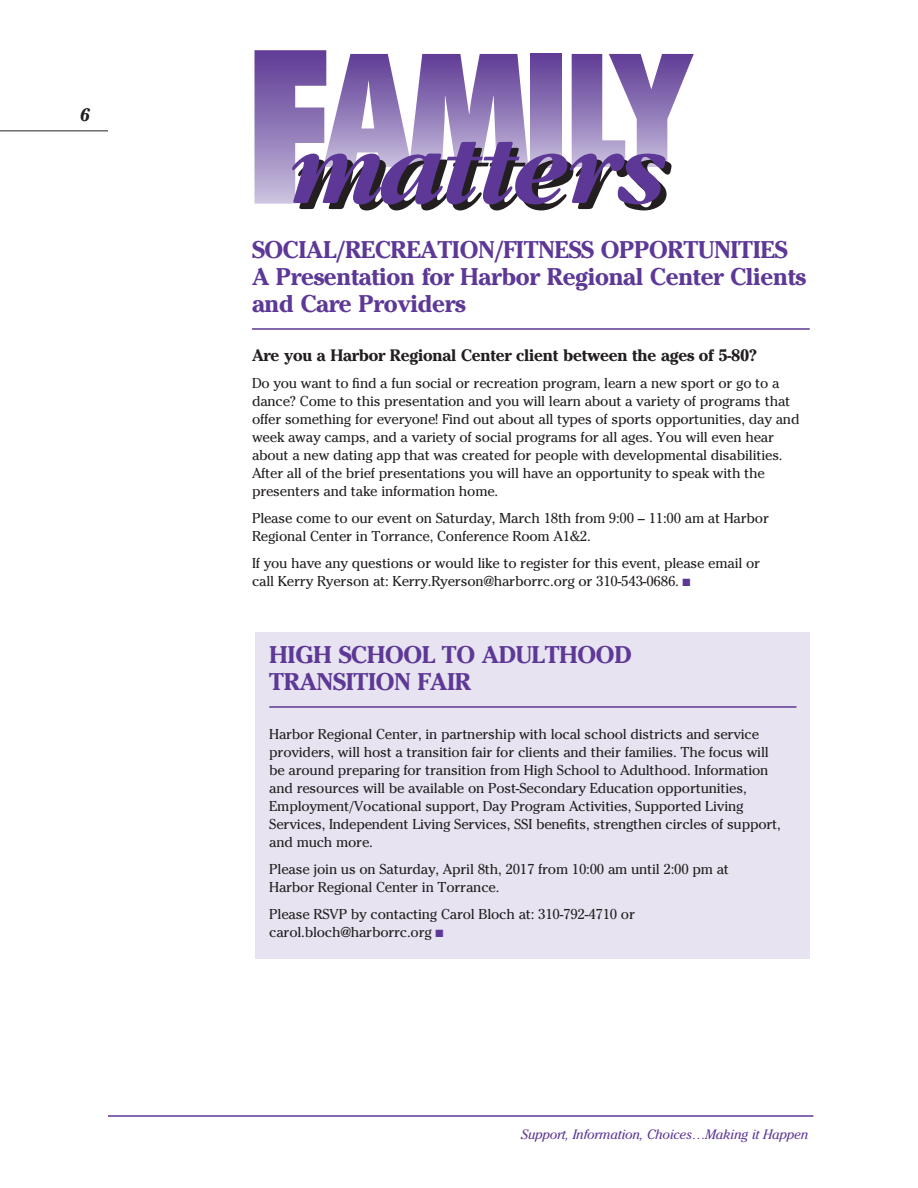
<style>
.page{position:relative;width:918px;height:1188px;background:#fff}
.page>*{position:absolute;margin:0;border:0;box-sizing:border-box;transform-origin:0 0}
.t1{font:700 24px/27px "Cheltenham Std";letter-spacing:-.015em;color:#5d3896}
.t2{font:italic 700 18px "Cheltenham Std";color:#231f20}
.t3{font:700 16.5px "Cheltenham Std";letter-spacing:-.015em;color:#231f20}
.t4{font:14.25px/18px "Cheltenham Std";letter-spacing:-.015em;color:#231f20}
.t5{font:italic 13.5px "Cheltenham Std";letter-spacing:-.015em;color:#5d3896}
.s1{color:#5d3896}
</style>
<div class="page">
<div style="left:256px;top:632px;width:554px;height:326px;background:#e7e3f0"></div>
<hr style="left:269px;top:706px;width:527px;height:2px;background:#5d3896">
<hr style="left:252px;top:328px;width:558px;height:2px;background:#5d3896">
<hr style="left:0;top:130px;width:108px;height:1px;background:#231f20">
<hr style="left:108px;top:1115px;width:705px;height:2px;background:#5d3896">
<svg style="left:255px;top:50px;width:439px;height:160px"></svg>
<p class="t2" style="left:80px;top:105px;width:12px">6</p>
<h1 class="t1" style="left:252px;top:236px;width:556px">SOCIAL/RECREATION/FITNESS OPPORTUNITIES<br>A Presentation for Harbor Regional Center Clients and Care Providers</h1>
<p class="t3" style="left:252px;top:346px;width:507px">Are you a Harbor Regional Center client between the ages of 5-80?</p>
<p class="t4" style="left:252px;top:374px;width:549px">Do you want to find a fun social or recreation program, learn a new sport or go to a dance? Come to this presentation and you will learn about a variety of programs that offer something for everyone! Find out about all types of sports opportunities, day and week away camps, and a variety of social programs for all ages. You will even hear about a new dating app that was created for people with developmental disabilities.<br>After all of the brief presentations you will have an opportunity to speak with the presenters and take information home.</p>
<p class="t4" style="left:252px;top:509px;width:518px">Please come to our event on Saturday, March 18th from 9:00 – 11:00 am at Harbor<br>Regional Center in Torrance, Conference Room A1&amp;2.</p>
<p class="t4" style="left:252px;top:554px;width:510px">If you have any questions or would like to register for this event, please email or call Kerry Ryerson at: Kerry.Ryerson@harborrc.org or 310-543-0686. <span class="s1">■</span></p>
<h1 class="t1" style="left:269px;top:641px;width:364px">HIGH SCHOOL TO ADULTHOOD<br>TRANSITION FAIR</h1>
<p class="t4" style="left:269px;top:725px;width:513px">Harbor Regional Center, in partnership with local school districts and service providers, will host a transition fair for clients and their families. The focus will be around preparing for transition from High School to Adulthood. Information and resources will be available on Post-Secondary Education opportunities, Employment/Vocational support, Day Program Activities, Supported Living Services, Independent Living Services, SSI benefits, strengthen circles of support, and much more.</p>
<p class="t4" style="left:269px;top:860px;width:461px">Please join us on Saturday, April 8th, 2017 from 10:00 am until 2:00 pm at<br>Harbor Regional Center in Torrance.</p>
<p class="t4" style="left:269px;top:905px;width:367px">Please RSVP by contacting Carol Bloch at: 310-792-4710 or carol.bloch@harborrc.org <span class="s1">■</span></p>
<p class="t5" style="left:521px;top:1126px;width:289px">Support, Information, Choices…Making it Happen</p>
</div>
